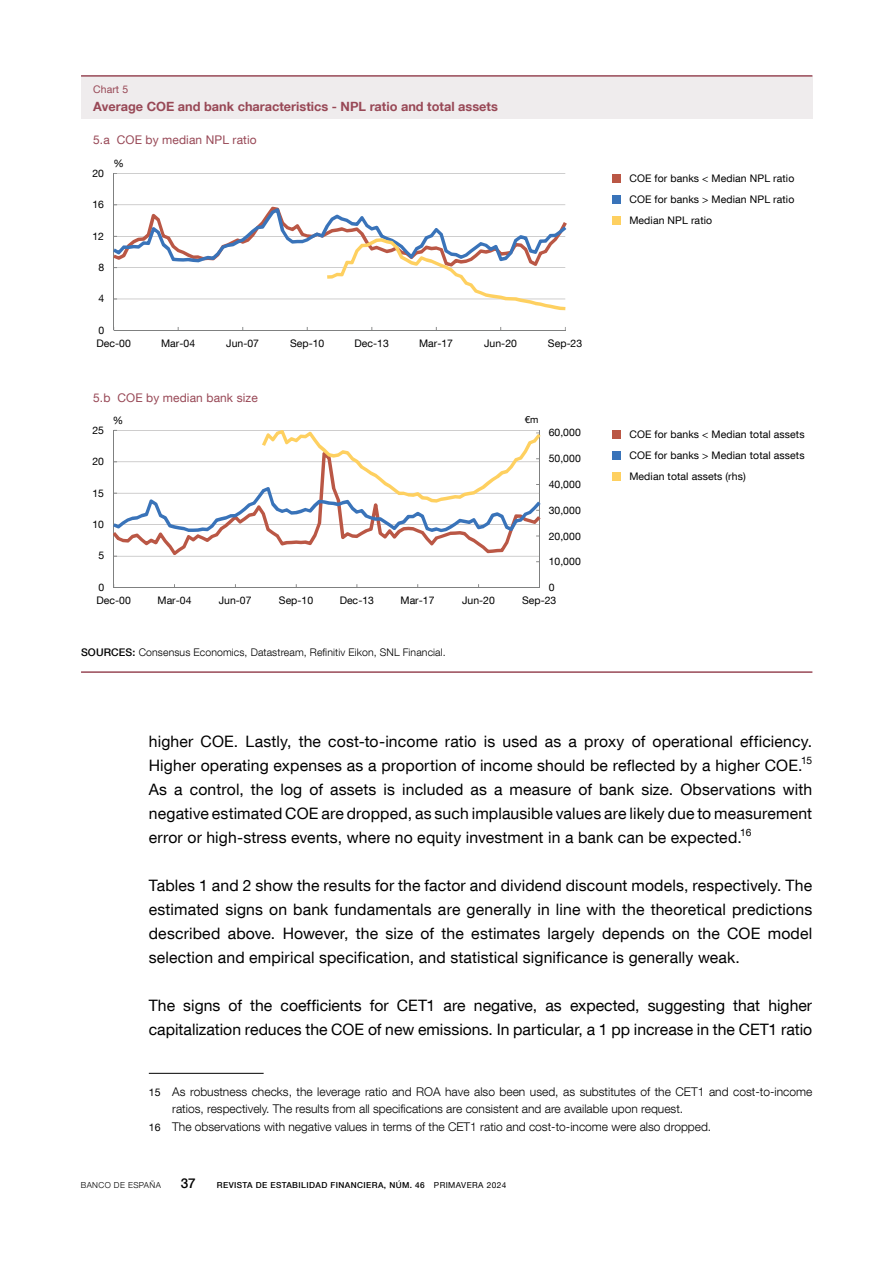
<style>
.page{position:relative;width:893px;height:1263px;background:#fff}
.page>*{position:absolute;margin:0;border:0;box-sizing:border-box;transform-origin:0 0}
.Texto_artículo{font:15.75px/24px "Bd E Neue Helvetica";color:#000;text-align:justify}
.t1{font:500 13.5px "Bd E Neue Helvetica";color:#000}
.t2{font:700 12.75px "Bd E Neue Helvetica";color:#984856}
.Texto_Citas_10{font:300 12px/16.5px "Bd E Neue Helvetica";color:#000}
.t3{font:12px "Bd E Neue Helvetica";letter-spacing:.01em;color:#984856}
.t4{font:10.5px "Bd E Neue Helvetica";letter-spacing:.01em;color:#000}
.t5{font:300 10.5px "Bd E Neue Helvetica";letter-spacing:.01em;color:#000}
.t6{font:10.5px "Bd E Neue Helvetica";letter-spacing:.01em;color:#984856}
.t7{font:9.75px "Bd E Neue Helvetica";color:#000}
.t8{font:500 8.25px "Bd E Neue Helvetica";letter-spacing:.05em;color:#000}
.t9{font:300 8.25px "Bd E Neue Helvetica";letter-spacing:.05em;color:#000}
.s1{font-weight:500}
.s2{font-weight:400;font-size:10.5px}
.s3{font-weight:400}
</style>
<div class="page">
<hr style="left:149px;top:1073px;width:115px;height:1px;background:#000">
<hr style="left:81px;top:671px;width:731px;height:2px;background:#984856">
<div style="left:613px;top:216px;width:8px;height:9px;background:#fed060"></div>
<div style="left:613px;top:195px;width:8px;height:9px;background:#3973b9"></div>
<div style="left:613px;top:174px;width:8px;height:9px;background:#ba5745"></div>
<div style="left:613px;top:472px;width:8px;height:8px;background:#fed060"></div>
<div style="left:613px;top:451px;width:8px;height:8px;background:#3973b9"></div>
<div style="left:613px;top:430px;width:8px;height:8px;background:#ba5745"></div>
<div style="left:81px;top:76px;width:731px;height:42px;background:#efeced"></div>
<hr style="left:81px;top:75px;width:731px;height:2px;background:#984856">
<hr style="left:114px;top:173px;width:451px;height:1px;background:#a6a5a5">
<hr style="left:113px;top:173px;width:1px;height:157px;background:#7f8080">
<hr style="left:114px;top:330px;width:451px;height:1px;background:#7f8080">
<svg style="left:114px;top:204px;width:452px;height:106px"></svg>
<hr style="left:539px;top:430px;width:1px;height:158px;background:#7f8080">
<hr style="left:113px;top:430px;width:1px;height:158px;background:#7f8080">
<hr style="left:114px;top:587px;width:425px;height:1px;background:#7f8080">
<svg style="left:114px;top:430px;width:426px;height:132px"></svg>
<p class="t6" style="left:93px;top:83px;width:37px">Chart 5</p>
<p class="t2" style="left:93px;top:98px;width:406px">Average COE and bank characteristics - NPL ratio and total assets</p>
<p class="t3" style="left:93px;top:133px;width:165px">5.a COE by median NPL ratio</p>
<p class="t4" style="left:93px;top:167px;width:13px">20</p>
<p class="t4" style="left:93px;top:198px;width:13px">16</p>
<p class="t4" style="left:93px;top:229px;width:13px">12</p>
<p class="t4" style="left:98px;top:261px;width:7px">8</p>
<p class="t4" style="left:98px;top:292px;width:7px">4</p>
<p class="t4" style="left:98px;top:324px;width:7px">0</p>
<p class="t4" style="left:113px;top:157px;width:12px">%</p>
<p class="t4" style="left:97px;top:337px;width:36px">Dec-00</p>
<p class="t4" style="left:161px;top:337px;width:36px">Mar-04</p>
<p class="t4" style="left:226px;top:337px;width:34px">Jun-07</p>
<p class="t4" style="left:290px;top:337px;width:36px">Sep-10</p>
<p class="t4" style="left:354px;top:337px;width:36px">Dec-13</p>
<p class="t4" style="left:419px;top:337px;width:36px">Mar-17</p>
<p class="t4" style="left:484px;top:337px;width:34px">Jun-20</p>
<p class="t4" style="left:548px;top:337px;width:36px">Sep-23</p>
<p class="t3" style="left:93px;top:390px;width:166px">5.b COE by median bank size</p>
<p class="t4" style="left:93px;top:424px;width:13px">25</p>
<p class="t4" style="left:93px;top:455px;width:13px">20</p>
<p class="t4" style="left:93px;top:486px;width:13px">15</p>
<p class="t4" style="left:93px;top:518px;width:13px">10</p>
<p class="t4" style="left:98px;top:549px;width:7px">5</p>
<p class="t4" style="left:98px;top:581px;width:7px">0</p>
<p class="t4" style="left:113px;top:414px;width:12px">%</p>
<p class="t7" style="left:525px;top:413px;width:15px">€m</p>
<p class="t4" style="left:549px;top:426px;width:34px">60,000</p>
<p class="t4" style="left:549px;top:452px;width:34px">50,000</p>
<p class="t4" style="left:549px;top:478px;width:34px">40,000</p>
<p class="t4" style="left:549px;top:503px;width:34px">30,000</p>
<p class="t4" style="left:549px;top:529px;width:34px">20,000</p>
<p class="t4" style="left:549px;top:555px;width:34px">10,000</p>
<p class="t4" style="left:549px;top:581px;width:7px">0</p>
<p class="t4" style="left:97px;top:594px;width:36px">Dec-00</p>
<p class="t4" style="left:157px;top:594px;width:36px">Mar-04</p>
<p class="t4" style="left:219px;top:594px;width:34px">Jun-07</p>
<p class="t4" style="left:279px;top:594px;width:36px">Sep-10</p>
<p class="t4" style="left:340px;top:594px;width:36px">Dec-13</p>
<p class="t4" style="left:400px;top:594px;width:36px">Mar-17</p>
<p class="t4" style="left:462px;top:594px;width:34px">Jun-20</p>
<p class="t4" style="left:522px;top:594px;width:36px">Sep-23</p>
<p class="t5" style="left:81px;top:646px;width:366px"><span class="s1">SOURCES:</span> Consensus Economics, Datastream, Refinitiv Eikon, SNL Financial.</p>
<p class="t4" style="left:629px;top:172px;width:166px">COE for banks &lt; Median NPL ratio</p>
<p class="t4" style="left:629px;top:193px;width:166px">COE for banks &gt; Median NPL ratio</p>
<p class="t4" style="left:629px;top:214px;width:84px">Median NPL ratio</p>
<p class="t4" style="left:629px;top:428px;width:177px">COE for banks &lt; Median total assets</p>
<p class="t4" style="left:629px;top:449px;width:177px">COE for banks &gt; Median total assets</p>
<p class="t4" style="left:629px;top:470px;width:118px">Median total assets (rhs)</p>
<p class="Texto_artículo" style="left:149px;top:729px;width:665px">higher COE. Lastly, the cost-to-income ratio is used as a proxy of operational efficiency.<br>Higher operating expenses as a proportion of income should be reflected by a higher COE.<sup>15<br></sup>As a control, the log of assets is included as a measure of bank size. Observations with negative estimated COE are dropped, as such implausible values are likely due to measurement error or high-stress events, where no equity investment in a bank can be expected.<sup>16</sup></p>
<p class="Texto_artículo" style="left:149px;top:873px;width:665px">Tables 1 and 2 show the results for the factor and dividend discount models, respectively. The estimated signs on bank fundamentals are generally in line with the theoretical predictions described above. However, the size of the estimates largely depends on the COE model selection and empirical specification, and statistical significance is generally weak.</p>
<p class="Texto_artículo" style="left:149px;top:993px;width:665px">The signs of the coefficients for CET1 are negative, as expected, suggesting that higher capitalization reduces the COE of new emissions. In particular, a 1 pp increase in the CET1 ratio</p>
<p class="Texto_Citas_10" style="left:172px;top:1083px;width:641px;text-indent:-23px"><span class="s2">15</span> As robustness checks, the leverage ratio and ROA have also been used, as substitutes of the CET1 and cost-to-income ratios, respectively. The results from all specifications are consistent and are available upon request.</p>
<p class="Texto_Citas_10" style="left:149px;top:1118px;width:564px"><span class="s2">16</span> The observations with negative values in terms of the CET1 ratio and cost-to-income were also dropped.</p>
<p class="t9" style="left:81px;top:1180px;width:82px">BANCO DE ESPAÑA</p>
<p class="t1" style="left:181px;top:1175px;width:16px">37</p>
<p class="t8" style="left:217px;top:1180px;width:291px">REVISTA DE ESTABILIDAD FINANCIERA, NÚM. 46 <span class="s3">PRIMAVERA 2024</span></p>
</div>
